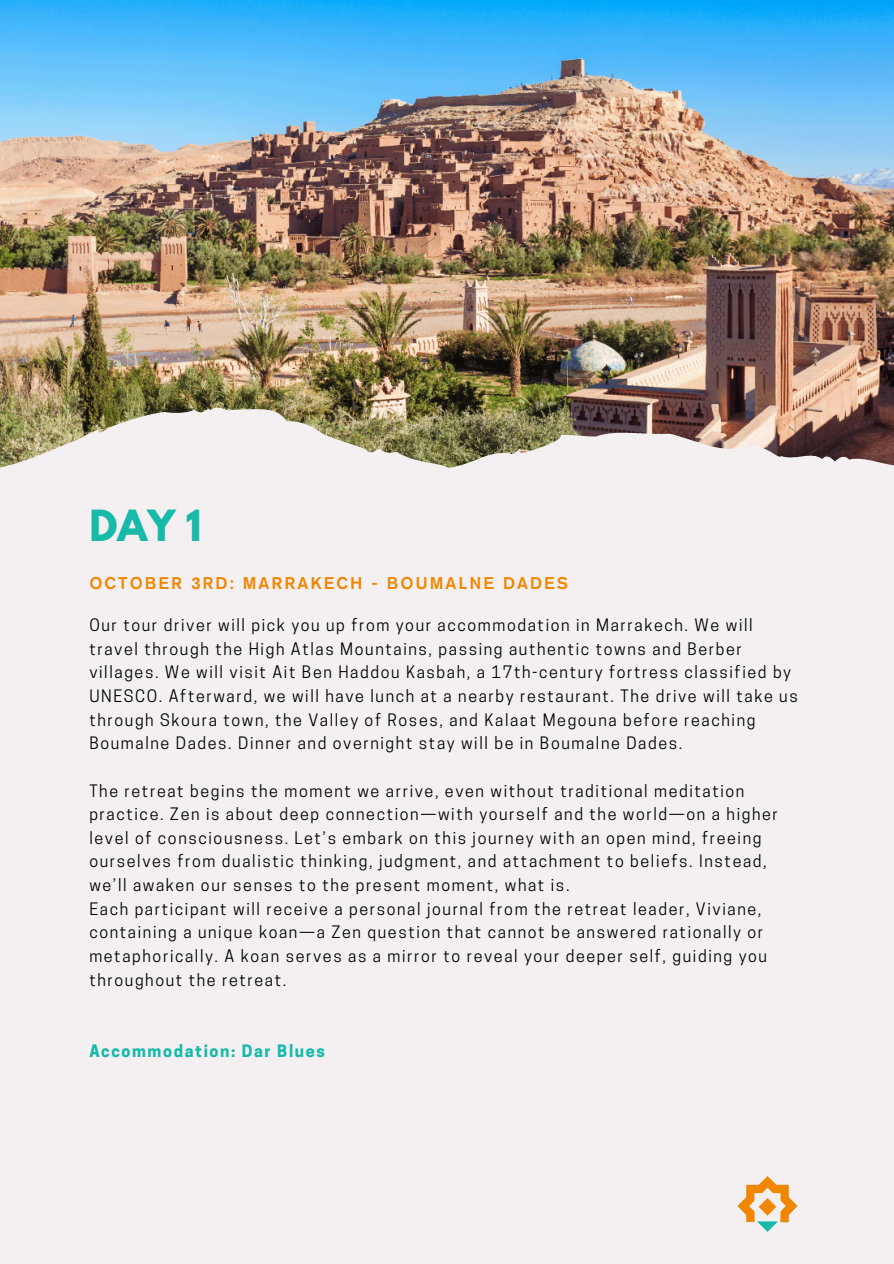
<style>
.page{position:relative;width:894px;height:1264px;background:#fff}
.page>*{position:absolute;margin:0;border:0;box-sizing:border-box;transform-origin:0 0}
.t1{font:700 38.1px "League Spartan";color:#17b9a9}
.t2{font:500 16.95px "Akzidenz Grotesk Pro";letter-spacing:.12em;color:#f18600}
.t3{font:16.05px/23.7px "Cooper Hewitt";letter-spacing:.1em;color:#000}
.t4{font:700 16.05px "Cooper Hewitt";letter-spacing:.1em;color:#17b9a9}
</style>
<div class="page">
<div style="left:0;top:0;width:893px;height:1263px;background:#f4f0f1"></div>
<img style="left:737px;top:1176px;width:61px;height:56px">
<img style="left:0;top:0;width:893px;height:468px">
<h1 class="t1" style="left:89px;top:506px;width:114px">DAY 1</h1>
<h2 class="t2" style="left:89px;top:576px;width:480px">OCTOBER 3RD: MARRAKECH - BOUMALNE DADES</h2>
<p class="t3" style="left:89px;top:615px;width:709px">Our tour driver will pick you up from your accommodation in Marrakech. We will travel through the High Atlas Mountains, passing authentic towns and Berber villages. We will visit Ait Ben Haddou Kasbah, a 17th-century fortress classified by UNESCO. Afterward, we will have lunch at a nearby restaurant. The drive will take us through Skoura town, the Valley of Roses, and Kalaat Megouna before reaching Boumalne Dades. Dinner and overnight stay will be in Boumalne Dades.</p>
<p class="t3" style="left:89px;top:780px;width:690px">The retreat begins the moment we arrive, even without traditional meditation practice. Zen is about deep connection—with yourself and the world—on a higher level of consciousness. Let’s embark on this journey with an open mind, freeing ourselves from dualistic thinking, judgment, and attachment to beliefs. Instead, we’ll awaken our senses to the present moment, what is.</p>
<p class="t3" style="left:89px;top:898px;width:679px">Each participant will receive a personal journal from the retreat leader, Viviane, containing a unique koan—a Zen question that cannot be answered rationally or metaphorically. A koan serves as a mirror to reveal your deeper self, guiding you throughout the retreat.</p>
<p class="t4" style="left:89px;top:1044px;width:237px">Accommodation: Dar Blues</p>
</div>
